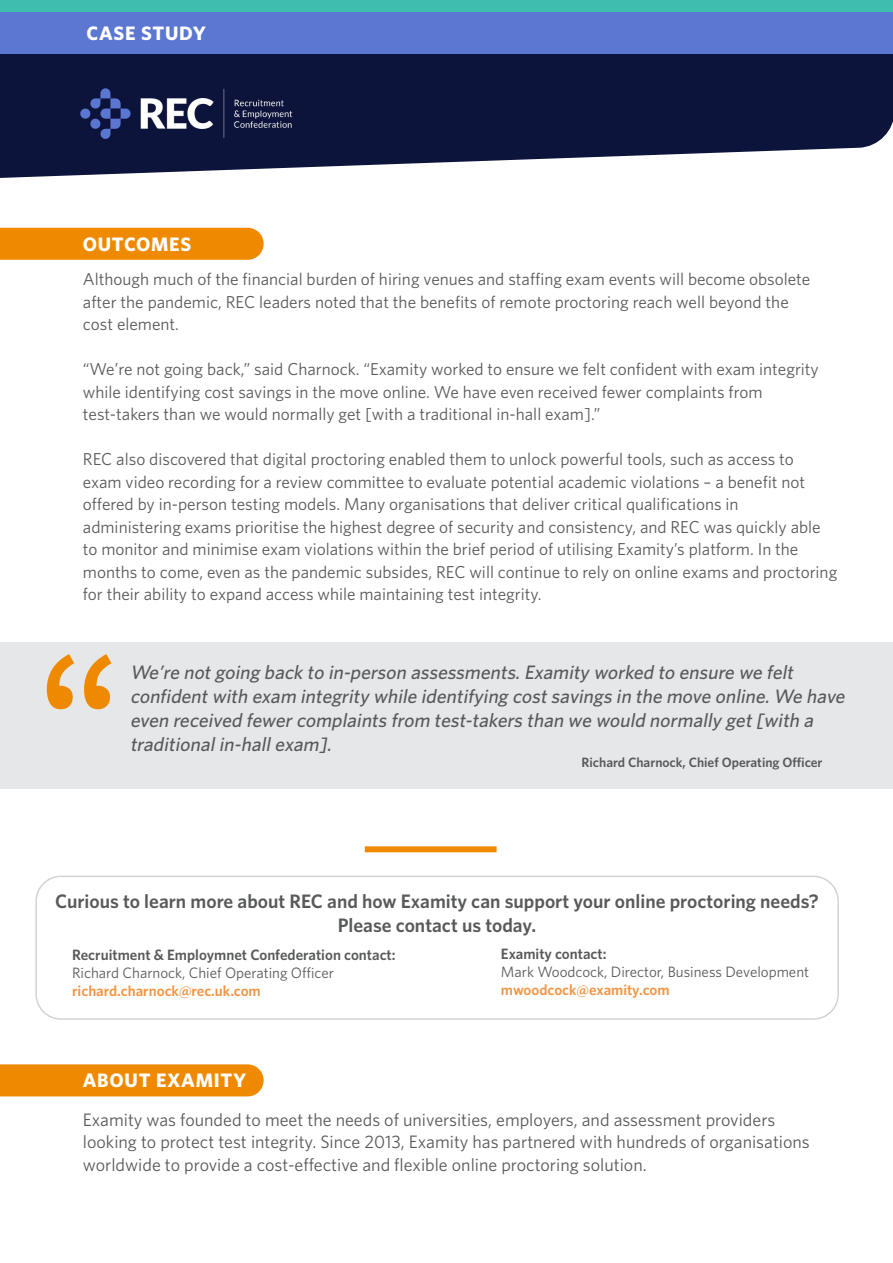
<style>
.page{position:relative;width:893px;height:1263px;background:#fff}
.page>*{position:absolute;margin:0;border:0;box-sizing:border-box;transform-origin:0 0}
.t1{font:600 179.85px "Source Sans Pro";color:#ef8a00}
.t2{font:italic 500 19.5px/24px "Whitney";color:#58595b}
.t3{font:600 19.5px "Whitney";color:#58595b}
.t4{font:700 19.5px "Whitney";letter-spacing:.04em;color:#fff}
.t5{font:18px "Whitney";color:#58595b}
.t6{font:17.25px/22.5px "Whitney";color:#58595b}
.t7{font:15px "Whitney";color:#58595b}
.t8{font:600 15px "Whitney";color:#58595b}
.t9{font:600 15px "Whitney";color:#f09544}
.t10{font:600 13.5px "Whitney";color:#58595b}
</style>
<div class="page">
<div style="left:0;top:228px;width:264px;height:32px;background:#ef8a00"></div>
<div style="left:0;top:1064px;width:264px;height:32px;background:#ef8a00"></div>
<div style="left:35px;top:875px;width:804px;height:145px;border:2px solid #d1d3d4;border-radius:25px"></div>
<div style="left:365px;top:846px;width:132px;height:6px;background:#ef8a00"></div>
<div style="left:0;top:642px;width:893px;height:147px;background:#e6e7e8"></div>
<svg style="left:0;top:54px;width:893px;height:124px;fill:#0d143c"></svg>
<div style="left:0;top:12px;width:893px;height:42px;background:#5b77d1"></div>
<img style="left:64px;top:79px;width:238px;height:70px">
<div style="left:0;top:0;width:893px;height:12px;background:#3fbeae"></div>
<p class="t4" style="left:87px;top:21px;width:121px">CASE STUDY</p>
<p class="t4" style="left:83px;top:231px;width:110px">OUTCOMES</p>
<p class="t6" style="left:83px;top:268px;width:729px">Although much of the financial burden of hiring venues and staffing exam events will become obsolete</p>
<p class="t6" style="left:83px;top:290px;width:707px">after the pandemic, REC leaders noted that the benefits of remote proctoring reach well beyond the</p>
<p class="t6" style="left:83px;top:313px;width:98px">cost element.</p>
<p class="t6" style="left:83px;top:358px;width:737px">“We’re not going back,” said Charnock. “Examity worked to ensure we felt confident with exam integrity while identifying cost savings in the move online. We have even received fewer complaints from</p>
<p class="t6" style="left:83px;top:403px;width:519px">test-takers than we would normally get [with a traditional in-hall exam].”</p>
<p class="t6" style="left:83px;top:448px;width:712px">REC also discovered that digital proctoring enabled them to unlock powerful tools, such as access to</p>
<p class="t6" style="left:83px;top:470px;width:724px">exam video recording for a review committee to evaluate potential academic violations – a benefit not</p>
<p class="t6" style="left:83px;top:493px;width:657px">offered by in-person testing models. Many organisations that deliver critical qualifications in</p>
<p class="t6" style="left:83px;top:515px;width:739px">administering exams prioritise the highest degree of security and consistency, and REC was quickly able</p>
<p class="t6" style="left:83px;top:538px;width:756px">to monitor and minimise exam violations within the brief period of utilising Examity’s platform. In the months to come, even as the pandemic subsides, REC will continue to rely on online exams and proctoring for their ability to expand access while maintaining test integrity.</p>
<p class="t1" style="left:37px;top:605px;width:88px">“</p>
<p class="t2" style="left:130px;top:659px;width:669px">We’re notgoing back to in-person assessments.Examity worked to ensure we felt</p>
<p class="t2" style="left:130px;top:683px;width:720px">confidentwith exam integrity while identifying costsavings in the move online.We have even received fewercomplaints from test-takers than we would normally get[with a traditionalin-hallexam].</p>
<p class="t10" style="left:581px;top:753px;width:243px">Richard Charnock, Chief Operating Officer</p>
<p class="t3" style="left:55px;top:888px;width:765px">Curious to learn more about REC and how Examity can support your online proctoring needs?</p>
<p class="t3" style="left:338px;top:912px;width:200px">Please contact us today.</p>
<p class="t8" style="left:72px;top:944px;width:325px">Recruitment &amp; Employmnet Confederation contact:</p>
<p class="t7" style="left:72px;top:962px;width:263px">Richard Charnock, Chief Operating Officer</p>
<p class="t9" style="left:72px;top:980px;width:190px">richard.charnock@rec.uk.com</p>
<p class="t4" style="left:83px;top:1067px;width:165px">ABOUT EXAMITY</p>
<p class="t8" style="left:501px;top:943px;width:107px">Examity contact:</p>
<p class="t7" style="left:501px;top:961px;width:310px">Mark Woodcock, Director, Business Development</p>
<p class="t9" style="left:501px;top:979px;width:170px">mwoodcock@examity.com</p>
<p class="t5" style="left:83px;top:1107px;width:694px">Examity was founded to meet the needs of universities, employers, and assessment providers</p>
<p class="t5" style="left:83px;top:1130px;width:728px">looking to protect test integrity. Since 2013, Examity has partnered with hundreds of organisations</p>
<p class="t5" style="left:83px;top:1152px;width:565px">worldwide to provide a cost-effective and flexible online proctoring solution.</p>
</div>
